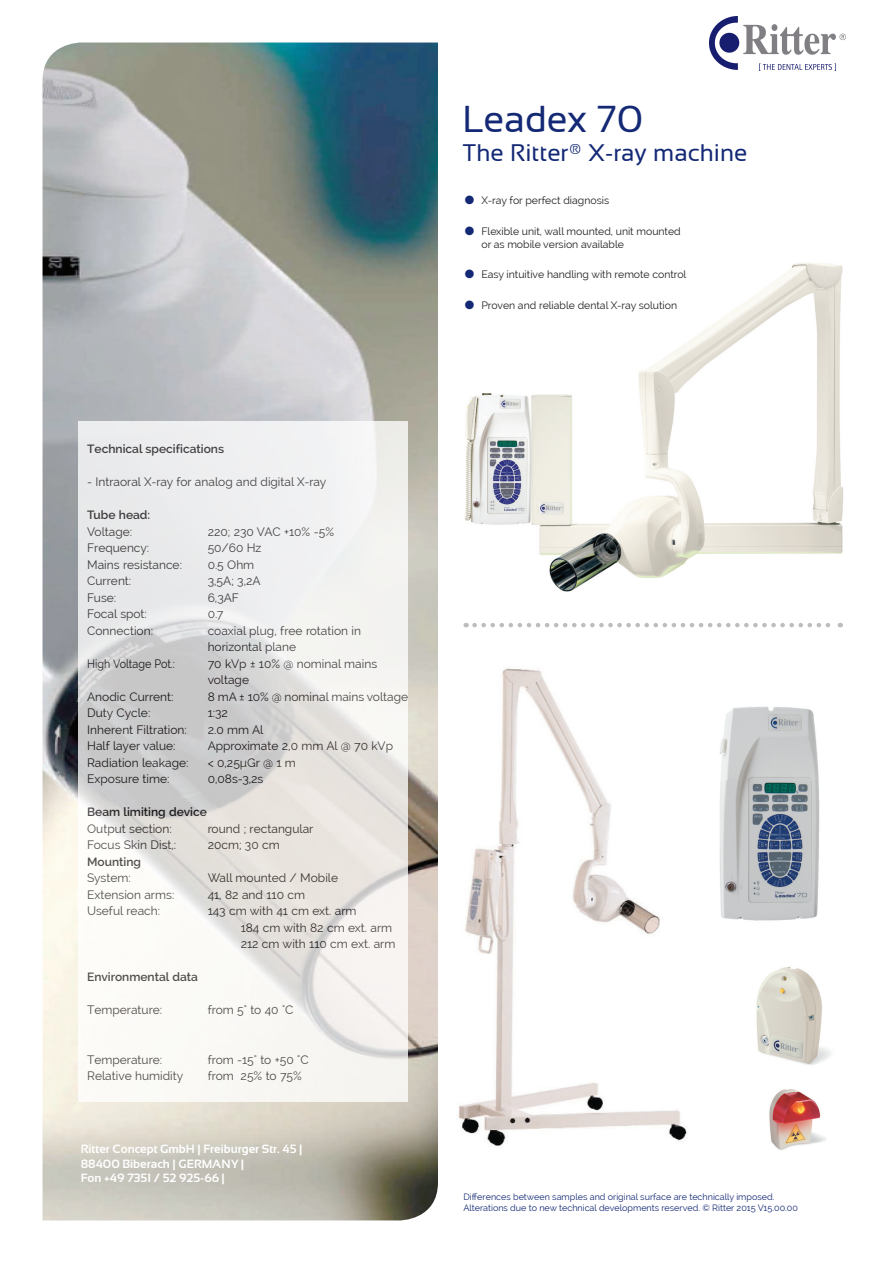
<style>
.page{position:relative;width:893px;height:1263px;background:#fff}
.page>*{position:absolute;margin:0;border:0;box-sizing:border-box;transform-origin:0 0}
.t1{font:37.5px "Sansation";color:#142975}
.t2{font:24px "Sansation";color:#142975}
.t3{font:12px/16.5px "Raleway";color:#231f20}
.t4{font:700 12px/14.4px "Sansation";color:#fff}
.t5{font:600 12px "Raleway";color:#231f20}
.t6{font:12px "Raleway";color:#231f20;scale:.9 1}
.t7{font:10.5px/12.6px "Raleway";color:#231f20}
.t8{font:9px/10.8px "Raleway";color:#142975}
.s1{color:#142975}
</style>
<div class="page">
<img style="left:43px;top:43px;width:395px;height:1177px">
<img style="left:465px;top:263px;width:379px;height:329px">
<img style="left:719px;top:706px;width:101px;height:215px">
<img style="left:769px;top:1090px;width:57px;height:60px">
<img style="left:756px;top:967px;width:75px;height:98px">
<img style="left:458px;top:668px;width:229px;height:478px">
<svg style="left:79px;top:421px;width:329px;height:680px"></svg>
<svg style="left:474px;top:623px;width:367px;height:4px"></svg>
<img style="left:709px;top:16px;width:136px;height:55px">
<p class="t5" style="left:87px;top:442px;width:138px">Technical specifications</p>
<p class="t3" style="left:87px;top:474px;width:241px">- Intraoral X-ray for analog and digital X-ray</p>
<p class="t5" style="left:87px;top:508px;width:65px">Tube head:</p>
<p class="t3" style="left:87px;top:523px;width:46px">Voltage:</p>
<p class="t3" style="left:208px;top:523px;width:128px">220; 230 VAC +10% -5%</p>
<p class="t3" style="left:87px;top:540px;width:64px">Frequency:</p>
<p class="t3" style="left:208px;top:540px;width:55px">50/60 Hz</p>
<p class="t3" style="left:87px;top:556px;width:96px">Mains resistance:</p>
<p class="t3" style="left:208px;top:556px;width:48px">0.5 Ohm</p>
<p class="t3" style="left:87px;top:573px;width:46px">Current:</p>
<p class="t3" style="left:208px;top:573px;width:55px">3,5A; 3,2A</p>
<p class="t3" style="left:87px;top:589px;width:31px">Fuse:</p>
<p class="t3" style="left:208px;top:589px;width:33px">6,3AF</p>
<p class="t3" style="left:87px;top:606px;width:61px">Focal spot:</p>
<p class="t3" style="left:208px;top:606px;width:17px">0.7</p>
<p class="t3" style="left:87px;top:622px;width:67px">Connection:</p>
<p class="t3" style="left:208px;top:622px;width:155px">coaxial plug, free rotation in horizontal plane</p>
<p class="t6" style="left:87px;top:657px;width:99px">High Voltage Pot.:</p>
<p class="t3" style="left:208px;top:655px;width:171px">70 kVp ± 10% @ nominal mains voltage</p>
<p class="t3" style="left:87px;top:688px;width:88px">Anodic Current:</p>
<p class="t3" style="left:208px;top:688px;width:202px">8 mA ± 10% @ nominal mains voltage</p>
<p class="t3" style="left:87px;top:705px;width:65px">Duty Cycle:</p>
<p class="t3" style="left:208px;top:705px;width:22px">1:32</p>
<p class="t3" style="left:87px;top:721px;width:101px">Inherent Filtration:</p>
<p class="t3" style="left:208px;top:721px;width:57px">2.0 mm Al</p>
<p class="t3" style="left:87px;top:738px;width:90px">Half layer value:</p>
<p class="t3" style="left:208px;top:738px;width:187px">Approximate 2,0 mm Al @ 70 kVp</p>
<p class="t3" style="left:87px;top:754px;width:103px">Radiation leakage:</p>
<p class="t3" style="left:208px;top:754px;width:90px">&lt; 0,25µGr @ 1 m</p>
<p class="t3" style="left:87px;top:771px;width:84px">Exposure time:</p>
<p class="t3" style="left:208px;top:771px;width:57px">0,08s-3,2s</p>
<p class="t5" style="left:87px;top:805px;width:121px">Beam limiting device</p>
<p class="t3" style="left:87px;top:820px;width:86px">Output section:</p>
<p class="t3" style="left:208px;top:820px;width:107px">round ; rectangular</p>
<p class="t3" style="left:87px;top:837px;width:91px">Focus Skin Dist,:</p>
<p class="t3" style="left:208px;top:837px;width:74px">20cm; 30 cm</p>
<p class="t5" style="left:87px;top:855px;width:55px">Mounting</p>
<p class="t3" style="left:87px;top:870px;width:45px">System:</p>
<p class="t3" style="left:208px;top:870px;width:132px">Wall mounted / Mobile</p>
<p class="t3" style="left:87px;top:886px;width:89px">Extension arms:</p>
<p class="t3" style="left:208px;top:886px;width:99px">41, 82 and 110 cm</p>
<p class="t3" style="left:87px;top:903px;width:75px">Useful reach:</p>
<p class="t3" style="left:241px;top:903px;width:156px;text-indent:-33px">143 cm with 41 cm ext. arm<br>184 cm with 82 cm ext. arm<br>212 cm with 110 cm ext. arm</p>
<p class="t5" style="left:87px;top:970px;width:112px">Environmental data</p>
<p class="t3" style="left:87px;top:1002px;width:77px">Temperature:</p>
<p class="t3" style="left:208px;top:1002px;width:87px">from 5° to 40 °C</p>
<p class="t3" style="left:87px;top:1051px;width:77px">Temperature:</p>
<p class="t3" style="left:208px;top:1051px;width:102px">from -15° to +50 °C</p>
<p class="t3" style="left:87px;top:1068px;width:98px">Relative humidity</p>
<p class="t3" style="left:208px;top:1068px;width:96px">from 25% to 75%</p>
<p class="t4" style="left:81px;top:1142px;width:223px">Ritter Concept GmbH | Freiburger Str. 45 |<br>88400 Biberach | GERMANY |<br>Fon +49 7351 / 52 925-66 |</p>
<h1 class="t1" style="left:462px;top:98px;width:182px">Leadex 70</h1>
<h2 class="t2" style="left:462px;top:139px;width:286px">The Ritter® X-ray machine</h2>
<p class="t7" style="left:465px;top:194px;width:146px"><span class="s1">●</span> X-ray for perfect diagnosis</p>
<p class="t7" style="left:481px;top:225px;width:201px;text-indent:-16px"><span class="s1">●</span> Flexible unit, wall mounted, unit mounted or as mobile version available</p>
<p class="t7" style="left:465px;top:268px;width:223px"><span class="s1">●</span> Easy intuitive handling with remote control</p>
<p class="t7" style="left:465px;top:299px;width:214px"><span class="s1">●</span> Proven and reliable dental X-ray solution</p>
<p class="t8" style="left:463px;top:1191px;width:336px">Differences between samples and original surface are technically imposed.<br>Alterations due to new technical developments reserved. © Ritter 2015 V15.00.00</p>
</div>
